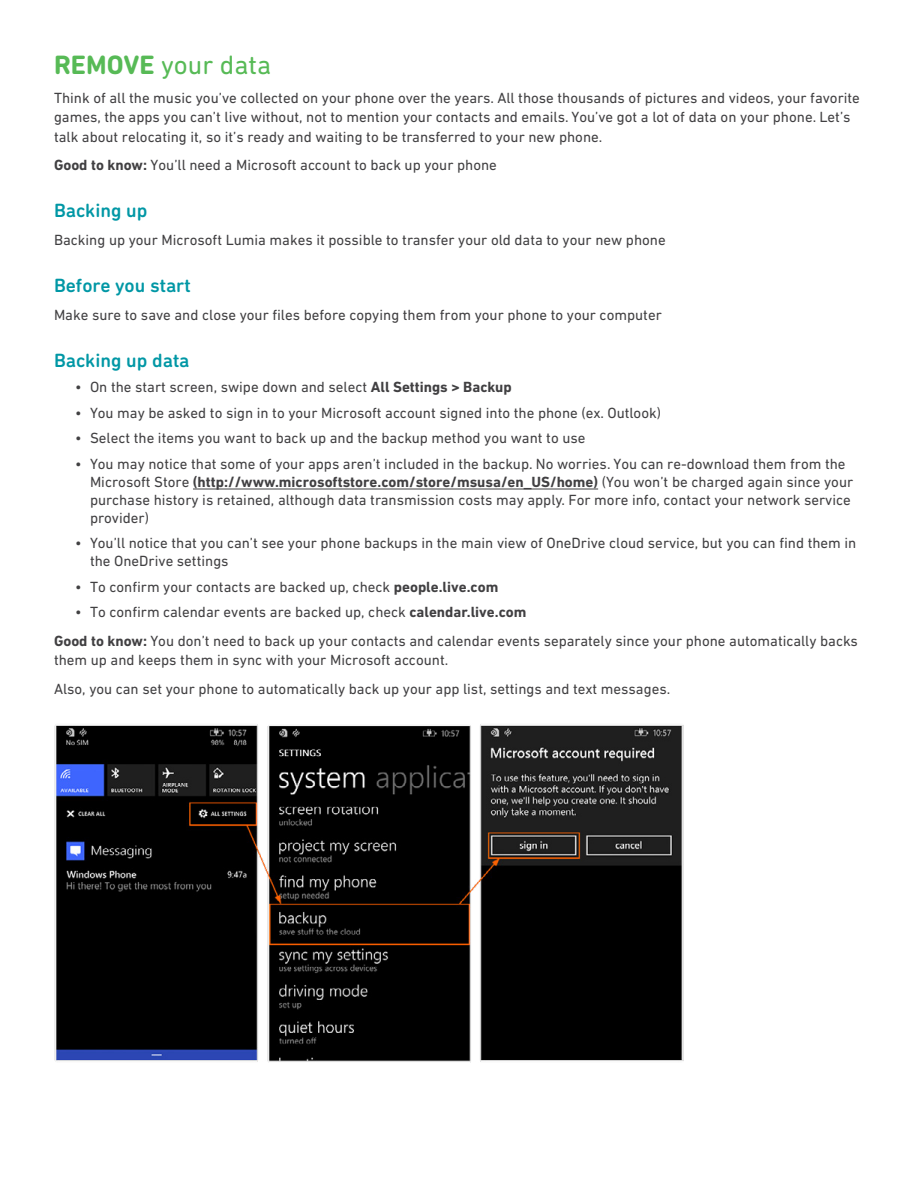
<style>
.page{position:relative;width:918px;height:1188px;background:#fff}
.page>*{position:absolute;margin:0;border:0;box-sizing:border-box;transform-origin:0 0}
.t1{font:27px "DIN Next Rounded LT Pro";color:#57ba56}
.t2{font:500 19.5px "DIN Next Rounded LT Pro";color:#0097a5}
.t3{font:15px/18px "DIN Next W1 G";color:#414042}
.s1{font-weight:700}
</style>
<div class="page">
<hr style="left:193px;top:489px;width:405px;height:1px;background:#414042">
<img style="left:54px;top:724px;width:630px;height:339px">
<h1 class="t1" style="left:54px;top:49px;width:219px"><span class="s1">REMOVE</span> your data</h1>
<p class="t3" style="left:54px;top:88px;width:807px;line-height:19.5px">Think of all the music you’ve collected on your phone over the years. All those thousands of pictures and videos, your favorite games, the apps you can’t live without, not to mention your contacts and emails. You’ve got a lot of data on your phone. Let’s talk about relocating it, so it’s ready and waiting to be transferred to your new phone.</p>
<p class="t3" style="left:54px;top:156px;width:444px"><span class="s1">Good to know:</span> You’ll need a Microsoft account to back up your phone</p>
<h2 class="t2" style="left:54px;top:199px;width:95px">Backing up</h2>
<p class="t3" style="left:54px;top:231px;width:613px">Backing up your Microsoft Lumia makes it possible to transfer your old data to your new phone</p>
<h2 class="t2" style="left:54px;top:274px;width:138px">Before you start</h2>
<p class="t3" style="left:54px;top:306px;width:609px">Make sure to save and close your files before copying them from your phone to your computer</p>
<h2 class="t2" style="left:54px;top:349px;width:137px">Backing up data</h2>
<p class="t3" style="left:75px;top:378px;width:438px">• On the start screen, swipe down and select <span class="s1">All Settings &gt; Backup</span></p>
<p class="t3" style="left:75px;top:403px;width:588px">• You may be asked to sign in to your Microsoft account signed into the phone (ex. Outlook)</p>
<p class="t3" style="left:75px;top:429px;width:512px">• Select the items you want to back up and the backup method you want to use</p>
<p class="t3" style="left:90px;top:454px;width:765px;text-indent:-15px">• You may notice that some of your apps aren’t included in the backup. No worries. You can re-download them from the Microsoft Store <span class="s1">(http://www.microsoftstore.com/store/msusa/en_US/home)</span> (You won’t be charged again since your purchase history is retained, although data transmission costs may apply. For more info, contact your network service provider)</p>
<p class="t3" style="left:90px;top:534px;width:768px;text-indent:-15px">• You’ll notice that you can’t see your phone backups in the main view of OneDrive cloud service, but you can find them in the OneDrive settings</p>
<p class="t3" style="left:75px;top:577px;width:425px">• To confirm your contacts are backed up, check <span class="s1">people.live.com</span></p>
<p class="t3" style="left:54px;top:598px;width:805px;line-height:28.5px;text-indent:21px">• To confirm calendar events are backed up, check <span class="s1">calendar.live.com<br>Good to know:</span> You don’t need to back up your contacts and calendar events separately since your phone automatically backs</p>
<p class="t3" style="left:54px;top:646px;width:618px;line-height:28.5px">them up and keeps them in sync with your Microsoft account.<br>Also, you can set your phone to automatically back up your app list, settings and text messages.</p>
</div>
